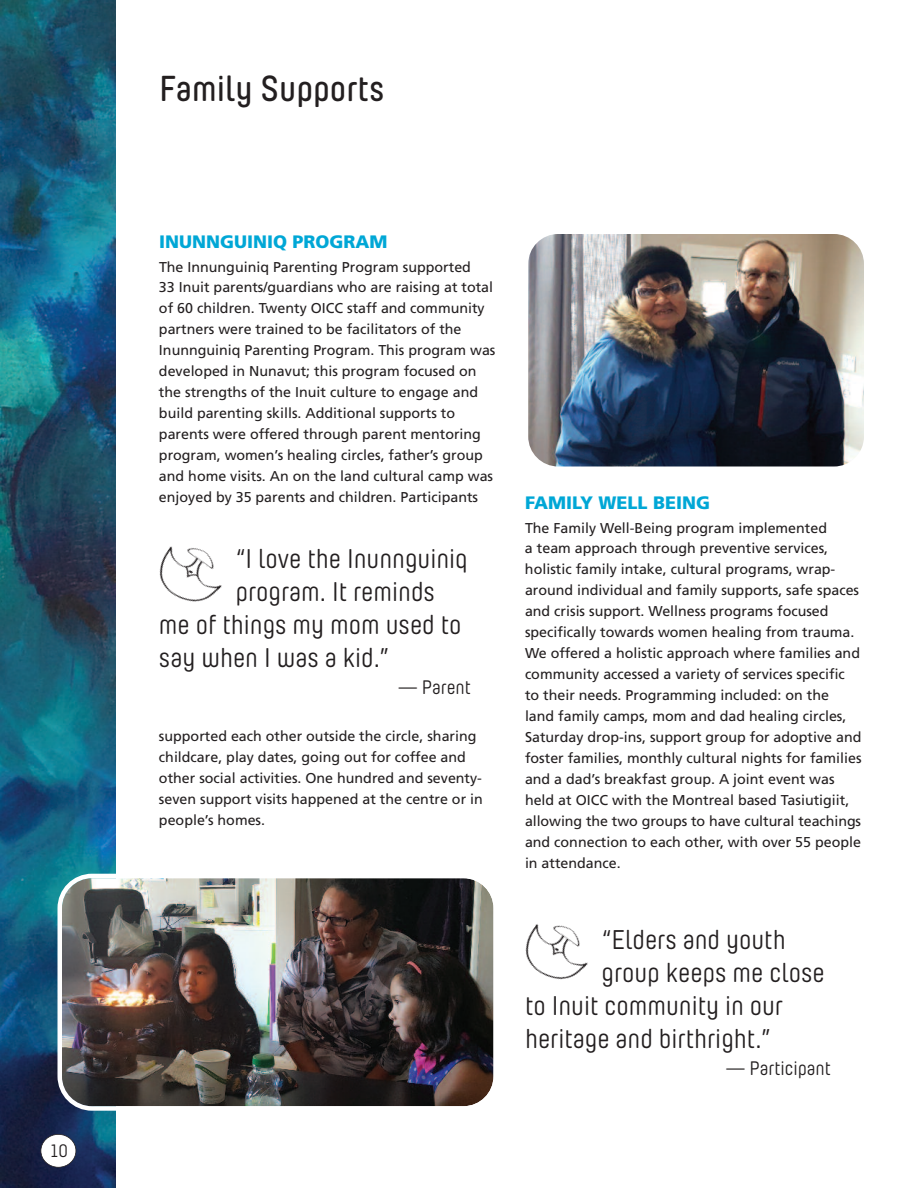
<style>
.page{position:relative;width:918px;height:1188px;background:#fff}
.page>*{position:absolute;margin:0;border:0;box-sizing:border-box;transform-origin:0 0}
.t1{font:600 36px "Yummo W03";color:#231f20}
.t2{font:27px "Yummo W03";color:#231f20}
.t3{font:19.5px "Yummo W03";color:#231f20}
.t4{font:900 18px "Frutiger LT Std";color:#00a7d6}
.t5{font:18px "Yummo W03";color:#231f20}
.t6{font:14.25px/21px "Frutiger LT Std";color:#231f20}
</style>
<div class="page">
<img style="left:0;top:0;width:116px;height:1188px">
<div style="left:41px;top:1134px;width:35px;height:33px;background:#fff;border-radius:50%"></div>
<div style="left:41px;top:1134px;width:35px;height:34px;border:2px solid #231f20;border-radius:50%"></div>
<img style="left:528px;top:234px;width:336px;height:233px;border-radius:30px">
<img style="left:159px;top:546px;width:63px;height:56px">
<img style="left:57px;top:874px;width:437px;height:237px">
<img style="left:525px;top:924px;width:63px;height:56px">
<p class="t5" style="left:49px;top:1145px;width:21px">10</p>
<h1 class="t1" style="left:159px;top:76px;width:227px">Family Supports</h1>
<p class="t4" style="left:159px;top:234px;width:230px">INUNNGUINIQ PROGRAM</p>
<p class="t6" style="left:159px;top:257px;width:338px">The Innunguiniq Parenting Program supported<br>33 Inuit parents/guardians who are raising at total of 60 children. Twenty OICC staff and community partners were trained to be facilitators of the Inunnguiniq Parenting Program. This program was developed in Nunavut; this program focused on the strengths of the Inuit culture to engage and build parenting skills. Additional supports to parents were offered through parent mentoring program, women’s healing circles, father’s group and home visits. An on the land cultural camp was enjoyed by 35 parents and children. Participants</p>
<h2 class="t2" style="left:236px;top:549px;width:234px">“I love the Inunnguiniq</h2>
<h2 class="t2" style="left:235px;top:582px;width:201px">program. It reminds</h2>
<h2 class="t2" style="left:159px;top:615px;width:304px">me of things my mom used to</h2>
<h2 class="t2" style="left:159px;top:648px;width:232px">say when I was a kid.”</h2>
<h3 class="t3" style="left:398px;top:681px;width:74px">— Parent</h3>
<p class="t6" style="left:159px;top:727px;width:325px">supported each other outside the circle, sharing childcare, play dates, going out for coffee and other social activities. One hundred and seventy&shy;seven support visits happened at the centre or in people’s homes.</p>
<p class="t4" style="left:525px;top:495px;width:187px">FAMILY WELL BEING</p>
<p class="t6" style="left:525px;top:518px;width:338px">The Family Well-Being program implemented<br>a team approach through preventive services, holistic family intake, cultural programs, wrap&shy;around individual and family supports, safe spaces and crisis support. Wellness programs focused specifically towards women healing from trauma.<br>We offered a holistic approach where families and community accessed a variety of services specific to their needs. Programming included: on the land family camps, mom and dad healing circles, Saturday drop-ins, support group for adoptive and foster families, monthly cultural nights for families and a dad’s breakfast group. A joint event was held at OICC with the Montreal based Tasiutigiit, allowing the two groups to have cultural teachings and connection to each other, with over 55 people in attendance.</p>
<h2 class="t2" style="left:602px;top:930px;width:186px">“Elders and youth</h2>
<h2 class="t2" style="left:602px;top:963px;width:225px">group keeps me close</h2>
<h2 class="t2" style="left:525px;top:996px;width:260px">to Inuit community in our</h2>
<h2 class="t2" style="left:525px;top:1029px;width:248px">heritage and birthright.”</h2>
<h3 class="t3" style="left:726px;top:1062px;width:107px">— Participant</h3>
</div>
